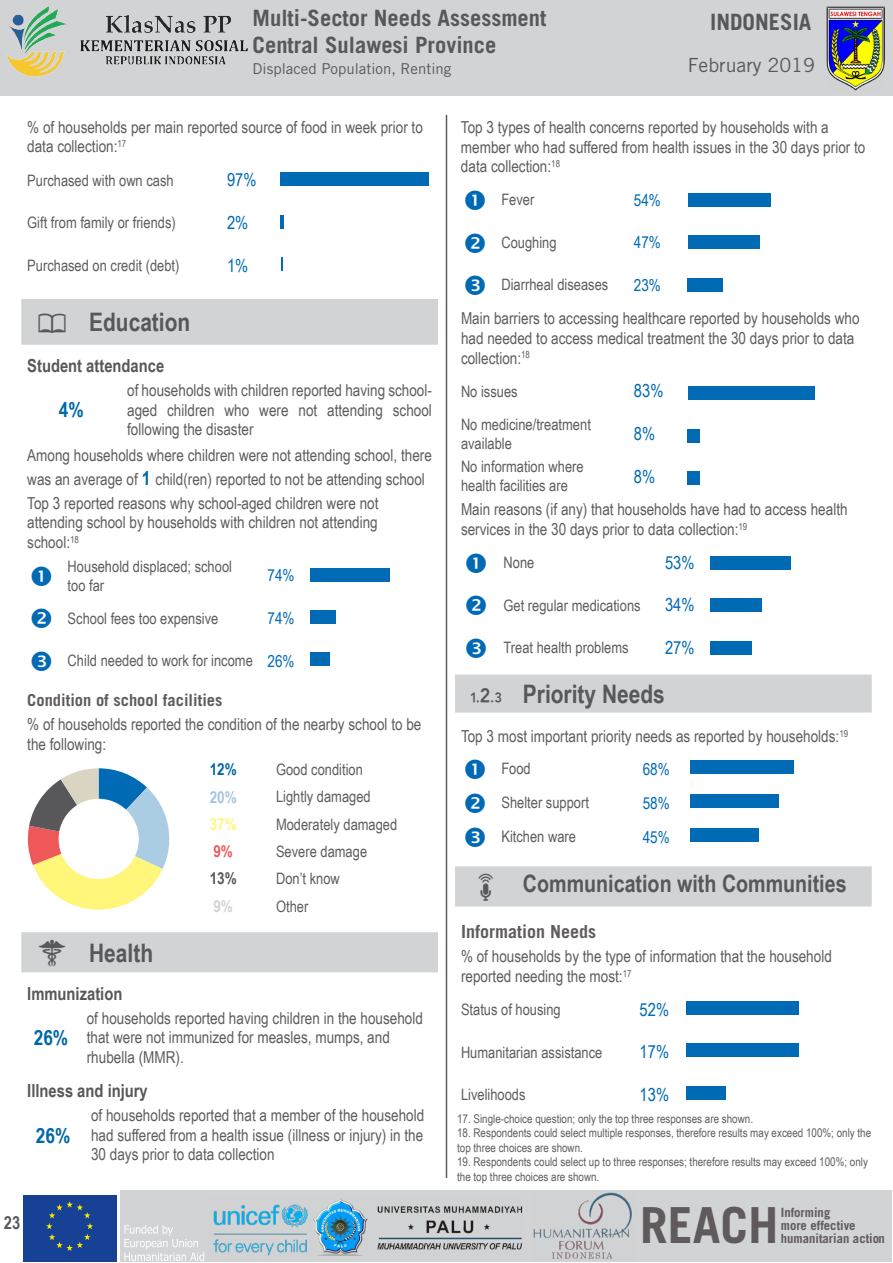
<style>
.page{position:relative;width:893px;height:1263px;background:#fff}
.page>*{position:absolute;margin:0;border:0;box-sizing:border-box;transform-origin:0 0}
.t1{font:203.55px "Chartwell Bars Vertical";letter-spacing:.065em;color:#006ab4;scale:.85 1}
.t2{font:198px "Chartwell Pies";color:#006ab4}
.t3{font:700 49.65px "Trade Gothic LT Std";color:#5f5a5b}
.t4{font:700 25.5px "Arial Narrow";color:#58585a}
.t5{font:700 24px "Arial Narrow";color:#58585a}
.t6{font:700 22.5px/27px "Trade Gothic LT Std";color:#58585a}
.t7{font:700 21px "Arial Narrow";color:#0067a9}
.t8{font:19.5px "Trade Gothic LT Std";color:#58585a}
.t9{font:700 18px "Arial Narrow";color:#58585a}
.t10{font:18px "Arial Narrow";color:#006ab4}
.t11{font:700 18px "Trade Gothic LT Std";color:#605c5c}
.t12{font:16.5px/19.8px "Arial Narrow";color:#605c5c}
.t13{font:700 16.5px "Trade Gothic LT Std";color:#605c5c}
.t14{font:16.5px "Arial Narrow";color:#006ab4}
.t15{font:700 16.5px "Arial Narrow";color:#0067a9}
.t16{font:700 16.5px "Arial Narrow";color:#a4c5e1}
.t17{font:700 16.5px "Arial Narrow";color:#fff67a}
.t18{font:700 16.5px "Arial Narrow";color:#58585a}
.t19{font:700 16.5px "Arial Narrow";color:#ee5859}
.t20{font:700 16.5px "Arial Narrow";color:#d1d3d4}
.t21{font:15.75px/18.9px "Arial Narrow";color:#605c5c}
.t22{font:15px "Trade Gothic LT Std";color:#58585a}
.t23{font:700 12.75px/12.8px "Trade Gothic LT Std";color:#5f5a5b}
.t24{font:12px/14.4px "Arial Narrow";color:#605c5c}
.s1{font-family:"OCHA Icons Unbounded";font-weight:400;font-size:36px}
.s2{font-weight:700;font-size:19.5px;color:#0067a9}
.s3{font-size:16.5px;color:#006ab4}
.s4{color:#abcde3}
.s5{color:#fff67a}
.s6{color:#58585a}
.s7{color:#dad4c2}
.s8{color:#fff}
.s9{font-family:"OCHA Icons Unbounded";font-weight:400;font-size:40.5px}
</style>
<div class="page">
<div style="left:0;top:0;width:893px;height:96px;background:#d1d3d4"></div>
<div style="left:120px;top:1191px;width:772px;height:71px;background:#d1d3d4"></div>
<hr style="left:446px;top:115px;width:1px;height:1063px;background:#605c5c">
<div style="left:21px;top:1191px;width:97px;height:70px;background:linear-gradient(to right,#fff,#fff)"></div>
<div style="left:23px;top:1195px;width:93px;height:66px;background:#164194"></div>
<svg style="left:46px;top:1201px;width:47px;height:50px"></svg>
<svg style="left:124px;top:1225px;width:80px;height:36px"></svg>
<img style="left:313px;top:1198px;width:210px;height:58px">
<img style="left:6px;top:6px;width:242px;height:71px">
<img style="left:827px;top:6px;width:57px;height:84px">
<img style="left:213px;top:1204px;width:95px;height:52px">
<img style="left:533px;top:1192px;width:99px;height:67px">
<div style="left:21px;top:299px;width:417px;height:46px;background:#d1d3d4"></div>
<div style="left:21px;top:932px;width:417px;height:40px;background:#d1d3d4"></div>
<div style="left:455px;top:675px;width:417px;height:37px;background:#d1d3d4"></div>
<div style="left:455px;top:866px;width:417px;height:40px;background:#d1d3d4"></div>
<h3 class="t6" style="left:253px;top:5px;width:295px">Multi-Sector Needs Assessment<br>Central Sulawesi Province</h3>
<h3 class="t6" style="left:710px;top:8px;width:103px">INDONESIA</h3>
<p class="t8" style="left:688px;top:53px;width:129px">February 2019</p>
<p class="t22" style="left:253px;top:60px;width:200px">Displaced Population, Renting</p>
<p class="t12" style="left:27px;top:117px;width:397px">% of households per main reported source of food in week prior to data collection:<sup>17</sup></p>
<p class="t21" style="left:27px;top:170px;width:148px">Purchased with own cash</p>
<p class="t10" style="left:227px;top:167px;width:31px">97%</p>
<p class="t21" style="left:27px;top:213px;width:150px">Gift from family or friends)</p>
<p class="t10" style="left:227px;top:209px;width:23px">2%</p>
<p class="t21" style="left:27px;top:255px;width:154px">Purchased on credit (debt)</p>
<p class="t10" style="left:227px;top:252px;width:23px">1%</p>
<h3 class="t4" style="left:34px;top:303px;width:158px"><span class="s1">%</span> Education</h3>
<p class="t9" style="left:27px;top:352px;width:138px">Student attendance</p>
<p class="t7" style="left:59px;top:394px;width:26px">4%</p>
<h1 class="t1" style="left:476px;top:164px;width:138px;rotate:90deg">9721</h1>
<p class="t12" style="left:127px;top:380px;width:306px;text-align:justify">of households with children reported having school&shy;aged children who were not attending school following the disaster</p>
<p class="t12" style="left:27px;top:443px;width:406px;line-height:23.7px">Among households where children were not attending school, there was an average of <span class="s2">1</span> child(ren) reported to not be attending school<br>Top 3 reported reasons why school-aged children were not</p>
<p class="t12" style="left:27px;top:512px;width:352px">attending school by households with children not attending school:<sup>18</sup></p>
<p class="t21" style="left:68px;top:556px;width:166px">Household displaced; school too far</p>
<p class="t14" style="left:267px;top:563px;width:29px">74%</p>
<p class="t21" style="left:68px;top:608px;width:152px">School fees too expensive</p>
<p class="t14" style="left:267px;top:606px;width:29px">74%</p>
<p class="t21" style="left:68px;top:651px;width:228px">Child needed to work for income <span class="s3">26%</span></p>
<p class="t13" style="left:27px;top:690px;width:197px">Condition of school facilities</p>
<p class="t12" style="left:27px;top:713px;width:396px">% of households reported the condition of the nearby school to be the following:</p>
<p class="t15" style="left:210px;top:757px;width:29px">12%</p>
<p class="t21" style="left:276px;top:759px;width:88px">Good condition</p>
<p class="t16" style="left:210px;top:784px;width:29px">20%</p>
<p class="t21" style="left:276px;top:787px;width:96px">Lightly damaged</p>
<p class="t17" style="left:210px;top:811px;width:29px">37%</p>
<p class="t21" style="left:276px;top:814px;width:123px">Moderately damaged</p>
<p class="t19" style="left:213px;top:839px;width:21px">9%</p>
<p class="t21" style="left:276px;top:841px;width:93px">Severe damage</p>
<p class="t18" style="left:210px;top:866px;width:29px">13%</p>
<p class="t21" style="left:276px;top:869px;width:65px">Don’t know</p>
<p class="t20" style="left:213px;top:893px;width:21px">9%</p>
<p class="t21" style="left:276px;top:896px;width:34px">Other</p>
<h3 class="t4" style="left:34px;top:933px;width:120px"><span class="s1">+</span> Health</h3>
<p class="t9" style="left:27px;top:980px;width:97px">Immunization</p>
<p class="t7" style="left:34px;top:1022px;width:36px">26%</p>
<h1 class="t1" style="left:505px;top:559px;width:138px;rotate:90deg">521713</h1>
<h2 class="t2" style="left:18px;top:717px;width:312px">+12<span class="s4">20</span><span class="s5">+7</span><span class="s6">13</span><span class="s7">9</span><span class="s8">C</span></h2>
<p class="t12" style="left:87px;top:1008px;width:338px">of households reported having children in the household that were not immunized for measles, mumps, and rhubella (MMR).</p>
<p class="t9" style="left:27px;top:1077px;width:122px">Illness and injury</p>
<p class="t7" style="left:36px;top:1119px;width:36px">26%</p>
<p class="t12" style="left:91px;top:1105px;width:335px;text-align:justify">of households reported that a member of the household had suffered from a health issue (illness or injury) in the 30 days prior to data collection</p>
<p class="t9" style="left:4px;top:1209px;width:18px">23</p>
<p class="t12" style="left:461px;top:116px;width:406px">Top 3 types of health concerns reported by households with a member who had suffered from health issues in the 30 days prior to data collection:<sup>18</sup></p>
<p class="t21" style="left:501px;top:190px;width:35px">Fever</p>
<p class="t14" style="left:634px;top:188px;width:29px">54%</p>
<p class="t21" style="left:501px;top:232px;width:57px">Coughing</p>
<p class="t14" style="left:634px;top:230px;width:29px">47%</p>
<p class="t21" style="left:501px;top:275px;width:108px">Diarrheal diseases</p>
<p class="t14" style="left:634px;top:273px;width:29px">23%</p>
<p class="t12" style="left:461px;top:308px;width:400px">Main barriers to accessing healthcare reported by households who had needed to access medical treatment the 30 days prior to data collection:<sup>18</sup></p>
<p class="t21" style="left:461px;top:381px;width:58px">No issues</p>
<p class="t10" style="left:634px;top:378px;width:31px">83%</p>
<p class="t21" style="left:461px;top:414px;width:131px">No medicine/treatment available</p>
<p class="t10" style="left:634px;top:420px;width:23px">8%</p>
<p class="t21" style="left:461px;top:457px;width:124px">No information where health facilities are</p>
<p class="t10" style="left:634px;top:463px;width:23px">8%</p>
<p class="t12" style="left:461px;top:499px;width:388px">Main reasons (if any) that households have had to access health services in the 30 days prior to data collection:<sup>19</sup></p>
<p class="t21" style="left:503px;top:552px;width:32px">None</p>
<p class="t10" style="left:665px;top:549px;width:31px">53%</p>
<p class="t21" style="left:503px;top:595px;width:139px">Get regular medications</p>
<p class="t10" style="left:665px;top:592px;width:31px">34%</p>
<p class="t21" style="left:503px;top:637px;width:127px">Treat health problems</p>
<p class="t10" style="left:665px;top:634px;width:31px">27%</p>
<h3 class="t4" style="left:466px;top:675px;width:201px"><span class="s9">|</span> Priority Needs</h3>
<p class="t12" style="left:461px;top:726px;width:389px">Top 3 most important priority needs as reported by households:<sup>19</sup></p>
<p class="t21" style="left:501px;top:759px;width:31px">Food</p>
<p class="t14" style="left:643px;top:757px;width:29px">68%</p>
<p class="t21" style="left:501px;top:793px;width:89px">Shelter support</p>
<p class="t14" style="left:643px;top:791px;width:29px">58%</p>
<p class="t21" style="left:501px;top:827px;width:76px">Kitchen ware</p>
<p class="t14" style="left:643px;top:825px;width:29px">45%</p>
<h3 class="t5" style="left:468px;top:865px;width:380px"><span class="s1">v</span> Communication with Communities</h3>
<p class="t11" style="left:461px;top:921px;width:136px">Information Needs</p>
<p class="t12" style="left:461px;top:946px;width:372px">% of households by the type of information that the household reported needing the most:<sup>17</sup></p>
<p class="t21" style="left:461px;top:999px;width:101px">Status of housing</p>
<p class="t10" style="left:640px;top:996px;width:31px">52%</p>
<p class="t21" style="left:461px;top:1042px;width:143px">Humanitarian assistance</p>
<p class="t10" style="left:640px;top:1039px;width:31px">17%</p>
<p class="t21" style="left:461px;top:1084px;width:66px">Livelihoods</p>
<p class="t10" style="left:640px;top:1081px;width:31px">13%</p>
<p class="t24" style="left:457px;top:1111px;width:297px">17. Single-choice question; only the top three responses are shown.</p>
<p class="t24" style="left:457px;top:1125px;width:416px">18. Respondents could select multiple responses, therefore results may exceed 100%; only the top three choices are shown.</p>
<p class="t24" style="left:457px;top:1154px;width:412px">19. Respondents could select up to three responses; therefore results may exceed 100%; only the top three choices are shown.</p>
<h1 class="t1" style="left:883px;top:184px;width:366px;rotate:90deg">544723 8388</h1>
<h1 class="t1" style="left:905px;top:547px;width:138px;rotate:90deg">533427</h1>
<h1 class="t1" style="left:885px;top:752px;width:118px;rotate:90deg">685845</h1>
<h1 class="t1" style="left:881px;top:992px;width:138px;rotate:90deg">747426</h1>
<h3 class="t3" style="left:640px;top:1195px;width:140px">REACH</h3>
<p class="t23" style="left:781px;top:1206px;width:106px">Informing<br>more effective humanitarian action</p>
</div>
